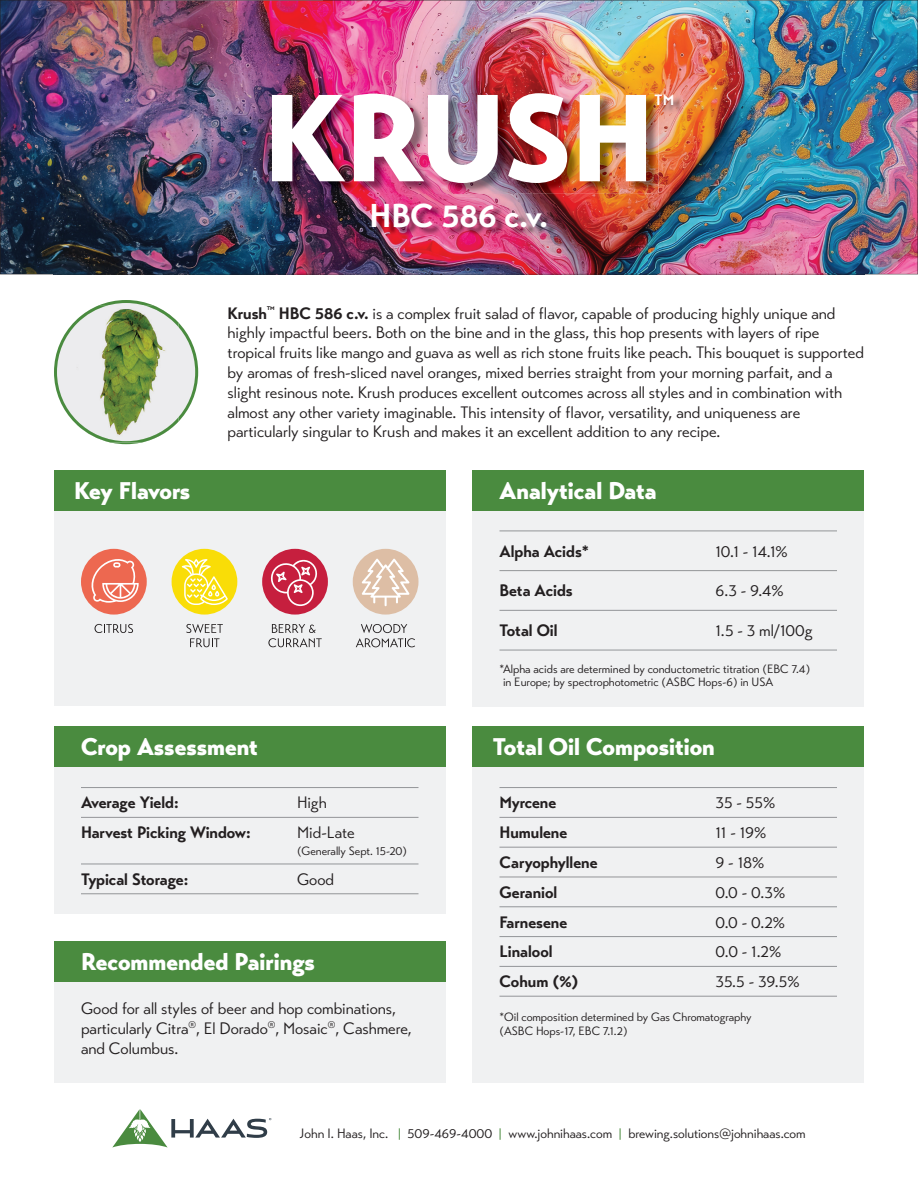
<style>
.page{position:relative;width:918px;height:1188px;background:#fff}
.page>*{position:absolute;margin:0;border:0;box-sizing:border-box;transform-origin:0 0}
.t1{font:900 123px "Transat";color:#fff}
.t2{font:700 32.85px "Transat";color:#fff}
.t3{font:900 24px "Transat";color:#fff}
.t4{font:900 24px "Transat";letter-spacing:-.02em;color:#fff}
.t5{font:16.5px/19.8px "Transat Standard";color:#231f20}
.t6{font:700 16.5px "Transat";color:#231f20}
.t7{font:700 15px "Transat";color:#fff}
.t8{font:13.5px "Transat Standard";color:#231f20}
.t9{font:12px/13.5px "Transat Standard";color:#231f20}
.s1{font-family:"Transat";font-weight:700}
.s2{color:#4a8b3f}
</style>
<div class="page">
<img style="left:54px;top:274px;width:810px;height:1px">
<img style="left:0;top:0;width:918px;height:274px">
<img style="left:275px;top:94px;width:383px;height:99px">
<img style="left:374px;top:204px;width:182px;height:31px">
<img style="left:658px;top:96px;width:25px;height:17px">
<svg style="left:657px;top:96px;width:1px;height:17px"></svg>
<svg style="left:54px;top:300px;width:144px;height:144px"></svg>
<img style="left:77px;top:327px;width:101px;height:90px">
<img style="left:77px;top:305px;width:101px;height:22px">
<img style="left:77px;top:417px;width:101px;height:25px">
<div style="left:54px;top:510px;width:392px;height:196px;background:#f0f1f2"></div>
<div style="left:54px;top:470px;width:392px;height:40px;background:#4a8b3f"></div>
<svg style="left:95px;top:624px;width:38px;height:9px"></svg>
<div style="left:81px;top:549px;width:66px;height:66px;background:#ed6850;border-radius:50%"></div>
<svg style="left:89px;top:557px;width:50px;height:46px"></svg>
<svg style="left:186px;top:624px;width:37px;height:23px"></svg>
<div style="left:172px;top:549px;width:65px;height:66px;background:#f9dd07;border-radius:50%"></div>
<svg style="left:182px;top:559px;width:46px;height:46px"></svg>
<svg style="left:268px;top:624px;width:54px;height:23px"></svg>
<div style="left:262px;top:549px;width:66px;height:66px;background:#c61f3e;border-radius:50%"></div>
<svg style="left:269px;top:558px;width:50px;height:48px"></svg>
<svg style="left:356px;top:624px;width:59px;height:23px"></svg>
<div style="left:353px;top:549px;width:65px;height:66px;background:#ddbea5;border-radius:50%"></div>
<svg style="left:362px;top:559px;width:47px;height:47px"></svg>
<div style="left:472px;top:470px;width:392px;height:236px;background:#f0f1f2"></div>
<div style="left:472px;top:470px;width:392px;height:40px;background:#4a8b3f"></div>
<hr style="left:500px;top:531px;width:337px;height:1px;background:#939598">
<hr style="left:500px;top:570px;width:337px;height:1px;background:#939598">
<hr style="left:500px;top:610px;width:337px;height:1px;background:#939598">
<hr style="left:500px;top:650px;width:337px;height:1px;background:#939598">
<div style="left:472px;top:727px;width:392px;height:356px;background:#f0f1f2"></div>
<div style="left:472px;top:727px;width:392px;height:40px;background:#4a8b3f"></div>
<hr style="left:500px;top:787px;width:337px;height:1px;background:#939598">
<hr style="left:500px;top:817px;width:337px;height:1px;background:#939598">
<hr style="left:500px;top:907px;width:337px;height:1px;background:#939598">
<hr style="left:500px;top:847px;width:337px;height:1px;background:#939598">
<hr style="left:500px;top:936px;width:337px;height:1px;background:#939598">
<hr style="left:500px;top:877px;width:337px;height:1px;background:#939598">
<hr style="left:500px;top:966px;width:337px;height:1px;background:#939598">
<hr style="left:500px;top:996px;width:337px;height:1px;background:#939598">
<svg style="left:112px;top:1109px;width:159px;height:39px"></svg>
<div style="left:54px;top:727px;width:392px;height:187px;background:#f0f1f2"></div>
<div style="left:54px;top:727px;width:392px;height:40px;background:#4a8b3f"></div>
<hr style="left:81px;top:787px;width:337px;height:1px;background:#939598">
<hr style="left:81px;top:817px;width:337px;height:1px;background:#939598">
<hr style="left:81px;top:864px;width:337px;height:1px;background:#939598">
<hr style="left:81px;top:893px;width:337px;height:1px;background:#939598">
<div style="left:54px;top:941px;width:392px;height:142px;background:#f0f1f2"></div>
<div style="left:54px;top:941px;width:392px;height:41px;background:#4a8b3f"></div>
<h1 class="t1" style="left:263px;top:63px;width:393px">KRUSH</h1>
<h2 class="t2" style="left:370px;top:196px;width:180px">HBC 586 c.v.</h2>
<p class="t7" style="left:655px;top:91px;width:21px">TM</p>
<p class="t5" style="left:228px;top:303px;width:638px"><span class="s1">Krush</span><sup>™</sup> <span class="s1">HBC 586 c.v.</span> is a complex fruit salad of avor, capable of producing highly unique and highly impactful beers. Both on the bine and in the glass, this hop presents with layers of ripe tropical fruits like mango and guava as well as rich stone fruits like peach. This bouquet is supported by aromas of fresh-sliced navel oranges, mixed berries straight from your morning parfait, and a slight resinous note. Krush produces excellent outcomes across all styles and in combination with almost any other variety imaginable. This intensity of avor, versatility, and uniqueness are particularly singular to Krush and makes it an excellent addition to any recipe.</p>
<h3 class="t4" style="left:74px;top:476px;width:118px">Key Flavors</h3>
<h3 class="t3" style="left:500px;top:476px;width:159px">Analytical Data</h3>
<p class="t6" style="left:499px;top:541px;width:91px">Alpha Acids*</p>
<p class="t5" style="left:716px;top:541px;width:74px">10.1 - 14.1%</p>
<p class="t6" style="left:499px;top:581px;width:75px">Beta Acids</p>
<p class="t5" style="left:716px;top:581px;width:70px">6.3 - 9.4%</p>
<p class="t6" style="left:499px;top:620px;width:60px">Total Oil</p>
<p class="t5" style="left:716px;top:621px;width:99px">1.5 - 3 ml/100g</p>
<h3 class="t3" style="left:81px;top:732px;width:178px">Crop Assessment</h3>
<p class="t6" style="left:81px;top:793px;width:99px">Average Yield:</p>
<p class="t5" style="left:297px;top:793px;width:31px">High</p>
<p class="t6" style="left:81px;top:822px;width:171px">Harvest Picking Window:</p>
<p class="t5" style="left:297px;top:823px;width:59px">Mid-Late</p>
<p class="t9" style="left:297px;top:844px;width:112px">(Generally Sept. 15-20)</p>
<p class="t6" style="left:81px;top:869px;width:109px">Typical Storage:</p>
<p class="t5" style="left:297px;top:869px;width:39px">Good</p>
<h3 class="t3" style="left:81px;top:947px;width:235px">Recommended Pairings</h3>
<p class="t5" style="left:81px;top:999px;width:332px">Good for all styles of beer and hop combinations, particularly Citra<sup>®</sup>, El Dorado<sup>®</sup>, Mosaic<sup>®</sup>, Cashmere, and Columbus.</p>
<p class="t9" style="left:499px;top:662px;width:312px">* Alpha acids are determined by conductometric titration (EBC 7.4) in Europe; by spectrophotometric (ASBC Hops-6) in USA</p>
<h3 class="t3" style="left:493px;top:732px;width:224px">Total Oil Composition</h3>
<p class="t6" style="left:499px;top:793px;width:58px">Myrcene</p>
<p class="t5" style="left:716px;top:793px;width:61px">35 - 55%</p>
<p class="t6" style="left:499px;top:822px;width:69px">Humulene</p>
<p class="t5" style="left:716px;top:823px;width:52px">11 - 19%</p>
<p class="t6" style="left:499px;top:852px;width:100px">Caryophyllene</p>
<p class="t5" style="left:716px;top:853px;width:50px">9 - 18%</p>
<p class="t6" style="left:499px;top:882px;width:59px">Geraniol</p>
<p class="t5" style="left:716px;top:882px;width:71px">0.0 - 0.3%</p>
<p class="t6" style="left:499px;top:912px;width:69px">Farnesene</p>
<p class="t5" style="left:716px;top:912px;width:71px">0.0 - 0.2%</p>
<p class="t6" style="left:499px;top:942px;width:55px">Linalool</p>
<p class="t5" style="left:716px;top:942px;width:67px">0.0 - 1.2%</p>
<p class="t6" style="left:499px;top:972px;width:81px">Cohum (%)</p>
<p class="t5" style="left:716px;top:972px;width:86px">35.5 - 39.5%</p>
<p class="t9" style="left:499px;top:1011px;width:254px">*Oil composition determined by Gas Chromatography (ASBC Hops-17, EBC 7.1.2)</p>
<p class="t8" style="left:299px;top:1125px;width:508px">John I. Haas, Inc. <span class="s2">|</span> 509-469-4000 <span class="s2">|</span> www.johnihaas.com <span class="s2">|</span> brewing.solutions@johnihaas.com</p>
</div>
